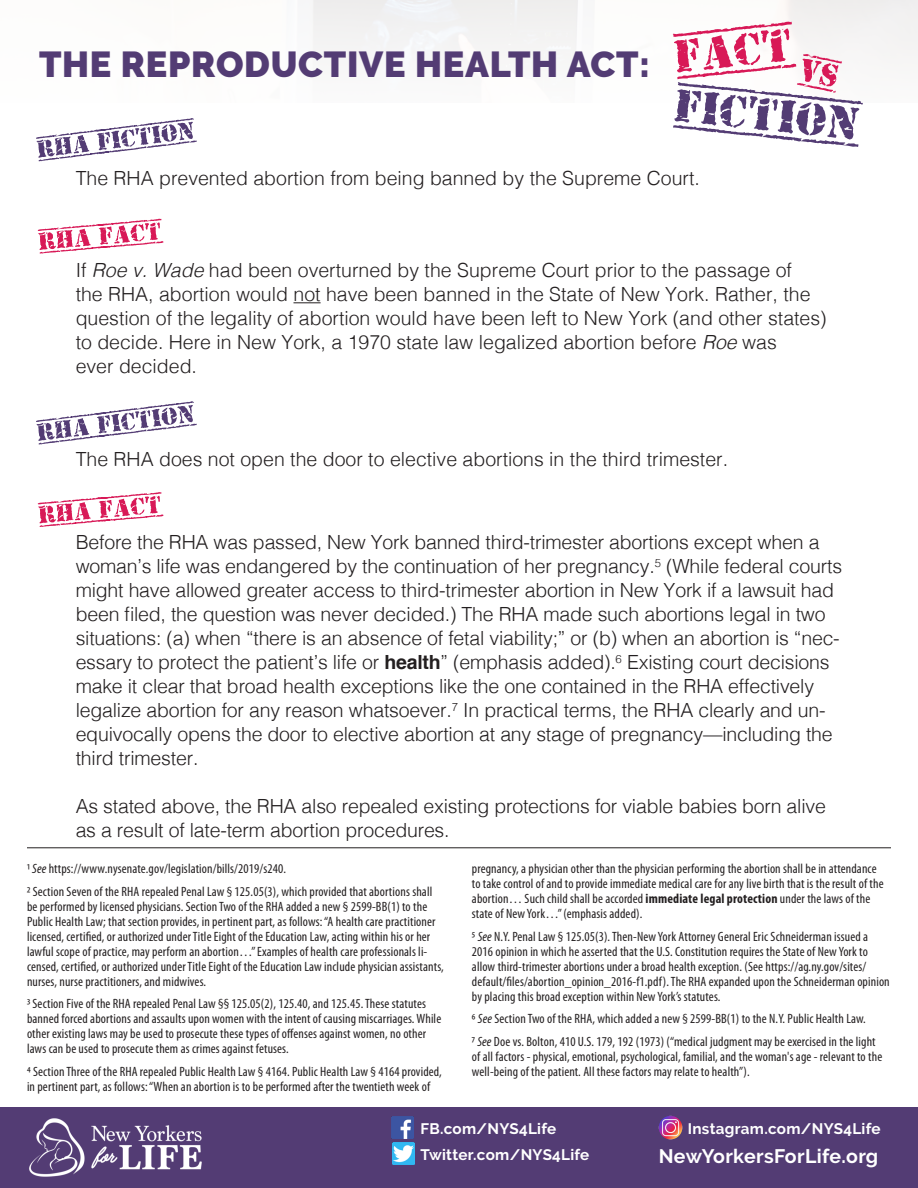
<style>
.page{position:relative;width:918px;height:1188px;background:#fff}
.page>*{position:absolute;margin:0;border:0;box-sizing:border-box;transform-origin:0 0}
.t1{font:900 36px "Raleway";letter-spacing:.02em;color:#533c74}
.t2{font:300 19.5px/24px "Helvetica";letter-spacing:-.01em;color:#231f20}
.t3{font:700 19.5px "Raleway";letter-spacing:.015em;color:#fff}
.t4{font:700 15.15px "Raleway";letter-spacing:.02em;color:#fff}
.t5{font:condensed 13.5px/15px "Myriad Pro";letter-spacing:.01em;color:#231f20}
.s1{font-style:italic}
.s2{font-weight:700}
</style>
<div class="page">
<div style="left:0;top:1107px;width:918px;height:81px;background:#533c74"></div>
<svg style="left:673px;top:22px;width:190px;height:125px"></svg>
<svg style="left:294px;top:302px;width:27px;height:1px"></svg>
<svg style="left:38px;top:219px;width:125px;height:35px"></svg>
<svg style="left:38px;top:492px;width:125px;height:35px"></svg>
<svg style="left:36px;top:118px;width:161px;height:43px"></svg>
<svg style="left:36px;top:401px;width:161px;height:44px"></svg>
<hr style="left:27px;top:848px;width:864px;height:1px;background:#231f20">
<img style="left:29px;top:1118px;width:173px;height:59px">
<img style="left:392px;top:1116px;width:22px;height:23px">
<img style="left:392px;top:1142px;width:23px;height:23px">
<img style="left:659px;top:1116px;width:23px;height:23px;border-radius:12px">
<p class="t1" style="left:39px;top:44px;width:613px">THE REPRODUCTIVE HEALTH ACT:</p>
<p class="t2" style="left:76px;top:164px;width:626px">The RHA prevented abortion from being banned by the Supreme Court.</p>
<p class="t2" style="left:76px;top:257px;width:753px">If <span class="s1">Roe v. Wade</span> had been overturned by the Supreme Court prior to the passage of<br>the RHA, abortion would not have been banned in the State of New York. Rather, the question of the legality of abortion would have been left to New York (and other states) to decide. Here in New York, a 1970 state law legalized abortion before <span class="s1">Roe</span> was<br>ever decided.</p>
<p class="t2" style="left:76px;top:446px;width:654px">The RHA does not open the door to elective abortions in the third trimester.</p>
<p class="t2" style="left:76px;top:529px;width:768px">Before the RHA was passed, New York banned third-trimester abortions except when a woman’s life was endangered by the continuation of her pregnancy.<sup>5</sup> (While federal courts might have allowed greater access to third-trimester abortion in New York if a lawsuit had been filed, the question was never decided.) The RHA made such abortions legal in two situations: (a) when “there is an absence of fetal viability;” or (b) when an abortion is “nec&shy;essary to protect the patient’s life or <span class="s2">health</span>” (emphasis added).<sup>6</sup> Existing court decisions make it clear that broad health exceptions like the one contained in the RHA effectively legalize abortion for any reason whatsoever.<sup>7</sup> In practical terms, the RHA clearly and un&shy;equivocally opens the door to elective abortion at any stage of pregnancy—including the third trimester.</p>
<p class="t2" style="left:76px;top:793px;width:752px">As stated above, the RHA also repealed existing protections for viable babies born alive as a result of late-term abortion procedures.</p>
<p class="t5" style="left:27px;top:861px;width:261px">1 <span class="s1">See</span> https://www.nysenate.gov/legislation/bills/2019/s240.</p>
<p class="t5" style="left:27px;top:883px;width:418px">2 Section Seven of the RHA repealed Penal Law § 125.05(3), which provided that abortions shall be performed by licensed physicians. Section Two of the RHA added a new § 2599-BB(1) to the Public Health Law; that section provides, in pertinent part, as follows: “A health care practitioner licensed, certified, or authorized under Title Eight of the Education Law, acting within his or her lawful scope of practice, may perform an abortion…” Examples of health care professionals li&shy;censed, certified, or authorized under Title Eight of the Education Law include physician assistants, nurses, nurse practitioners, and midwives.</p>
<p class="t5" style="left:27px;top:996px;width:416px">3 Section Five of the RHA repealed Penal Law §§ 125.05(2), 125.40, and 125.45. These statutes banned forced abortions and assaults upon women with the intent of causing miscarriages. While other existing laws may be used to prosecute these types of offenses against women, no other laws can be used to prosecute them as crimes against fetuses.</p>
<p class="t5" style="left:27px;top:1064px;width:416px">4 Section Three of the RHA repealed Public Health Law § 4164. Public Health Law § 4164 provided, in pertinent part, as follows: “When an abortion is to be performed after the twentieth week of</p>
<p class="t5" style="left:472px;top:861px;width:413px">pregnancy, a physician other than the physician performing the abortion shall be in attendance to take control of and to provide immediate medical care for any live birth that is the result of the abortion… Such child shall be accorded <span class="s2">immediate legal protection</span> under the laws of the state of New York…” (emphasis added).</p>
<p class="t5" style="left:472px;top:928px;width:419px">5 <span class="s1">See</span> N.Y. Penal Law § 125.05(3). Then-New York Attorney General Eric Schneiderman issued a 2016 opinion in which he asserted that the U.S. Constitution requires the State of New York to allow third-trimester abortions under a broad health exception. (See https://ag.ny.gov/sites/ default/files/abortion_opinion_2016-f1.pdf). The RHA expanded upon the Schneiderman opinion by placing this broad exception within New York’s statutes.</p>
<p class="t5" style="left:472px;top:1011px;width:395px">6 <span class="s1">See</span> Section Two of the RHA, which added a new § 2599-BB(1) to the N.Y. Public Health Law.</p>
<p class="t5" style="left:472px;top:1034px;width:412px">7 <span class="s1">See</span> Doe vs. Bolton, 410 U.S. 179, 192 (1973) (“medical judgment may be exercised in the light of all factors - physical, emotional, psychological, familial, and the woman's age - relevant to the well-being of the patient. All these factors may relate to health”).</p>
<p class="t4" style="left:420px;top:1120px;width:137px">FB.com/NYS4Life</p>
<p class="t4" style="left:688px;top:1120px;width:194px">Instagram.com/NYS4Life</p>
<p class="t4" style="left:420px;top:1146px;width:170px">Twitter.com/NYS4Life</p>
<p class="t3" style="left:659px;top:1145px;width:221px">NewYorkersForLife.org</p>
</div>
